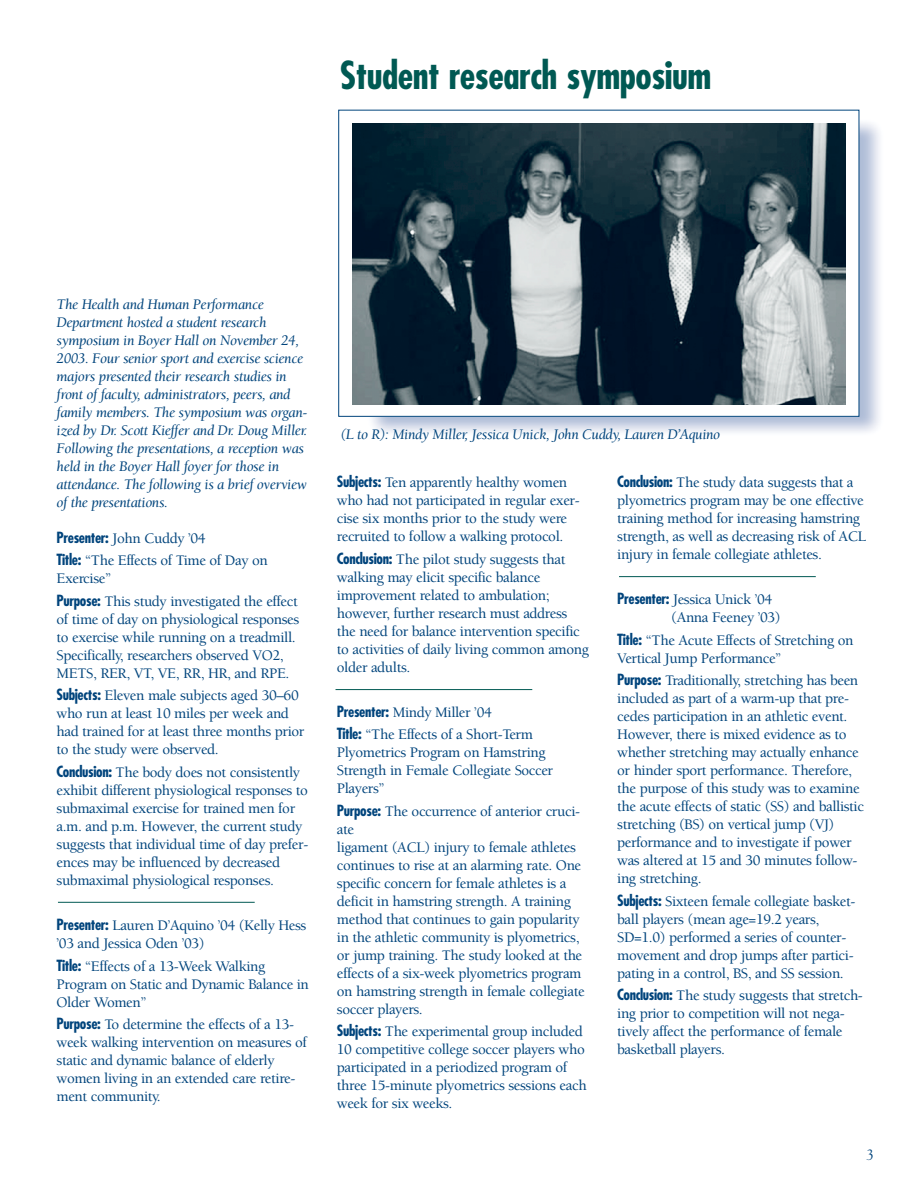
<style>
.page{position:relative;width:918px;height:1188px;background:#fff}
.page>*{position:absolute;margin:0;border:0;box-sizing:border-box;transform-origin:0 0}
.t1{font:700 condensed 37.5px "Futura";letter-spacing:-.015em;color:#005953}
.t2{font:500 15px/18px "Berkeley";letter-spacing:-.025em;color:#00447c}
.t3{font:italic 15px/18px "Berkeley";letter-spacing:-.025em;color:#00447c}
.t4{font:15px "Goudy";color:#00447c}
.s1{font-family:"Futura";font-weight:700;font-stretch:condensed}
</style>
<div class="page">
<img style="left:338px;top:109px;width:542px;height:324px">
<div style="left:339px;top:110px;width:520px;height:306px;background:#fff"></div>
<div style="left:338px;top:110px;width:521px;height:307px;border:1px solid #00447c"></div>
<img style="left:352px;top:124px;width:493px;height:281px">
<hr style="left:58px;top:902px;width:197px;height:1px;background:#005953">
<hr style="left:336px;top:689px;width:196px;height:1px;background:#005953">
<hr style="left:619px;top:576px;width:197px;height:1px;background:#005953">
<h1 class="t1" style="left:340px;top:59px;width:373px">Student research symposium</h1>
<p class="t3" style="left:57px;top:296px;width:253px">The Health and Human Performance Department hosted a student research symposium in Boyer Hall on November 24, 2003. Four senior sport and exercise science majors presented their research studies in front of faculty, administrators, peers, and family members. The symposium was organ&shy;ized by Dr. Scott Kieffer and Dr. Doug Miller.<br>Following the presentations, a reception was held in the Boyer Hall foyer for those in attendance. The following is a brief overview of the presentations.</p>
<p class="t2" style="left:57px;top:528px;width:213px;line-height:22.5px"><span class="s1">Presenter:</span> John Cuddy ’04<br><span class="s1">Title:</span> “The Effects of Time of Day on</p>
<p class="t2" style="left:57px;top:569px;width:243px;line-height:22.5px">Exercise”<br><span class="s1">Purpose:</span> This study investigated the effect</p>
<p class="t2" style="left:57px;top:612px;width:244px">of time of day on physiological responses to exercise while running on a treadmill.<br>Specifically, researchers observed VO2, METS, RER, VT, VE, RR, HR, and RPE.</p>
<p class="t2" style="left:57px;top:688px;width:249px"><span class="s1">Subjects:</span> Eleven male subjects aged 30–60 who run at least 10 miles per week and had trained for at least three months prior to the study were observed.</p>
<p class="t2" style="left:57px;top:765px;width:253px"><span class="s1">Conclusion:</span> The body does not consistently exhibit different physiological responses to submaximal exercise for trained men for a.m. and p.m. However, the current study suggests that individual time of day prefer&shy;ences may be influenced by decreased submaximal physiological responses.</p>
<p class="t2" style="left:57px;top:918px;width:251px"><span class="s1">Presenter:</span> Lauren D’Aquino ’04 (Kelly Hess ’03 and Jessica Oden ’03)</p>
<p class="t2" style="left:57px;top:958px;width:254px"><span class="s1">Title:</span> “Effects of a 13-Week Walking<br>Program on Static and Dynamic Balance in<br>Older Women”</p>
<p class="t2" style="left:57px;top:1017px;width:252px"><span class="s1">Purpose:</span> To determine the effects of a 13- week walking intervention on measures of static and dynamic balance of elderly women living in an extended care retire&shy;ment community.</p>
<p class="t3" style="left:340px;top:426px;width:381px">(L to R): Mindy Miller, Jessica Unick, John Cuddy, Lauren D’Aquino</p>
<p class="t2" style="left:337px;top:475px;width:244px"><span class="s1">Subjects:</span> Ten apparently healthy women who had not participated in regular exer&shy;cise six months prior to the study were recruited to follow a walking protocol.</p>
<p class="t2" style="left:337px;top:551px;width:254px"><span class="s1">Conclusion:</span> The pilot study suggests that walking may elicit specific balance improvement related to ambulation; however, further research must address the need for balance intervention specific to activities of daily living common among older adults.</p>
<p class="t2" style="left:337px;top:702px;width:198px;line-height:22.5px"><span class="s1">Presenter:</span> Mindy Miller ’04<br><span class="s1">Title:</span> “The Effects of a Short-Term</p>
<p class="t2" style="left:337px;top:745px;width:218px">Plyometrics Program on Hamstring<br>Strength in Female Collegiate Soccer<br>Players”</p>
<p class="t2" style="left:337px;top:803px;width:249px"><span class="s1">Purpose:</span> The occurrence of anterior cruci&shy;ate<br>ligament (ACL) injury to female athletes continues to rise at an alarming rate. One specific concern for female athletes is a deficit in hamstring strength. A training method that continues to gain popularity in the athletic community is plyometrics, or jump training. The study looked at the effects of a six-week plyometrics program on hamstring strength in female collegiate soccer players.</p>
<p class="t2" style="left:337px;top:1024px;width:251px"><span class="s1">Subjects:</span> The experimental group included 10 competitive college soccer players who participated in a periodized program of three 15-minute plyometrics sessions each week for six weeks.</p>
<p class="t2" style="left:617px;top:475px;width:250px"><span class="s1">Conclusion:</span> The study data suggests that a plyometrics program may be one effective training method for increasing hamstring strength, as well as decreasing risk of ACL injury in female collegiate athletes.</p>
<p class="t2" style="left:671px;top:592px;width:111px;text-indent:-54px"><span class="s1">Presenter:</span> Jessica Unick ’04 (Anna Feeney ’03)</p>
<p class="t2" style="left:617px;top:632px;width:238px"><span class="s1">Title:</span> “The Acute Effects of Stretching on<br>Vertical Jump Performance”</p>
<p class="t2" style="left:617px;top:673px;width:248px"><span class="s1">Purpose:</span> Traditionally, stretching has been included as part of a warm-up that pre&shy;cedes participation in an athletic event.<br>However, there is mixed evidence as to whether stretching may actually enhance or hinder sport performance. Therefore, the purpose of this study was to examine the acute effects of static (SS) and ballistic stretching (BS) on vertical jump (VJ) performance and to investigate if power was altered at 15 and 30 minutes follow&shy;ing stretching.</p>
<p class="t2" style="left:617px;top:893px;width:240px"><span class="s1">Subjects:</span> Sixteen female collegiate basket&shy;ball players (mean age=19.2 years, SD=1.0) performed a series of counter&shy;movement and drop jumps after partici&shy;pating in a control, BS, and SS session.</p>
<p class="t2" style="left:617px;top:988px;width:247px"><span class="s1">Conclusion:</span> The study suggests that stretch&shy;ing prior to competition will not nega&shy;tively affect the performance of female basketball players.</p>
<p class="t4" style="left:866px;top:1149px;width:9px">3</p>
</div>
